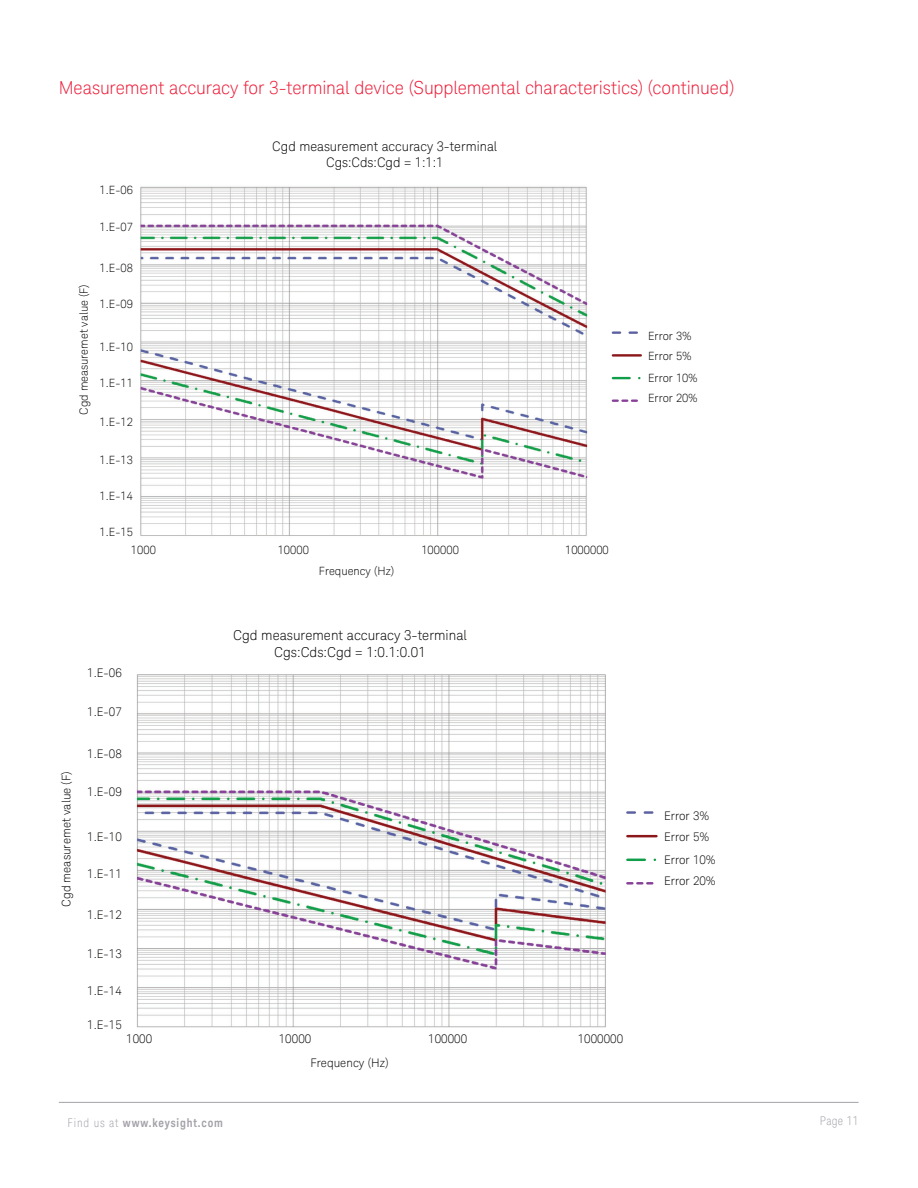
<style>
.page{position:relative;width:918px;height:1188px;background:#fff}
.page>*{position:absolute;margin:0;border:0;box-sizing:border-box;transform-origin:0 0}
.K_Heading_2{font:300 18px "Keysight Sans";letter-spacing:-.005em;color:#ed1a36}
.t1{font:300 13.8px/16.6px "Keysight Sans";color:#050504;text-align:center}
.t2{font:300 13.35px/15.9px "Keysight Sans";color:#040503;text-align:center}
.t3{font:300 12px/20.4px "Keysight Sans";color:#050504}
.t4{font:700 12px "Keysight Sans Condensed";letter-spacing:.07em;color:#a4a1a9}
.t5{font:300 condensed 12px "Keysight Sans";letter-spacing:.03em;color:#a4a1a9}
.t6{font:300 11.55px/19.6px "Keysight Sans";color:#040503}
.s1{font-family:"Keysight Sans";font-weight:300;font-stretch:condensed}
</style>
<div class="page">
<hr style="left:59px;top:1102px;width:800px;height:1px;background:#a4a1a9">
<svg style="left:613px;top:331px;width:25px;height:3px"></svg>
<hr style="left:613px;top:354px;width:28px;height:3px;background:#8b171a">
<svg style="left:613px;top:377px;width:28px;height:2px"></svg>
<svg style="left:613px;top:400px;width:25px;height:2px"></svg>
<img style="left:140px;top:186px;width:448px;height:350px">
<img style="left:136px;top:674px;width:470px;height:354px">
<svg style="left:627px;top:811px;width:27px;height:3px"></svg>
<hr style="left:627px;top:835px;width:29px;height:2px;background:#8b171a">
<svg style="left:627px;top:859px;width:29px;height:2px"></svg>
<svg style="left:627px;top:882px;width:27px;height:3px"></svg>
<p class="K_Heading_2" style="left:59px;top:77px;width:677px">Measurement accuracy for 3-terminal device (Supplemental characteristics) (continued)</p>
<p class="t6" style="left:100px;top:180px;width:35px">1.E-06</p>
<p class="t6" style="left:100px;top:218px;width:35px">1.E-07</p>
<p class="t2" style="left:272px;top:138px;width:226px">Cgd measurement accuracy 3-terminal<br>Cgs:Cds:Cgd = 1:1:1</p>
<p class="t6" style="left:74px;top:415px;width:132px;rotate:-90deg">Cgd measuremet value (F)</p>
<p class="t6" style="left:100px;top:258px;width:35px">1.E-08</p>
<p class="t6" style="left:100px;top:294px;width:35px">1.E-09</p>
<p class="t6" style="left:100px;top:337px;width:35px">1.E-10</p>
<p class="t6" style="left:100px;top:373px;width:35px">1.E-11</p>
<p class="t6" style="left:100px;top:412px;width:35px">1.E-12</p>
<p class="t6" style="left:100px;top:450px;width:35px">1.E-13</p>
<p class="t6" style="left:100px;top:486px;width:35px">1.E-14</p>
<p class="t6" style="left:100px;top:522px;width:35px">1.E-15</p>
<p class="t6" style="left:131px;top:540px;width:27px">1000</p>
<p class="t6" style="left:278px;top:540px;width:33px">10000</p>
<p class="t6" style="left:421px;top:540px;width:39px">100000</p>
<p class="t6" style="left:565px;top:540px;width:45px">1000000</p>
<p class="t6" style="left:319px;top:561px;width:77px">Frequency (Hz)</p>
<p class="t1" style="left:233px;top:627px;width:235px">Cgd measurement accuracy 3-terminal<br>Cgs:Cds:Cgd = 1:0.1:0.01</p>
<p class="t3" style="left:87px;top:663px;width:36px">1.E-06</p>
<p class="t3" style="left:87px;top:702px;width:36px">1.E-07</p>
<p class="t3" style="left:56px;top:907px;width:137px;rotate:-90deg">Cgd measuremet value (F)</p>
<p class="t3" style="left:87px;top:744px;width:36px">1.E-08</p>
<p class="t3" style="left:87px;top:781px;width:36px">1.E-09</p>
<p class="t3" style="left:87px;top:826px;width:36px">1.E-10</p>
<p class="t3" style="left:87px;top:864px;width:36px">1.E-11</p>
<p class="t3" style="left:87px;top:904px;width:36px">1.E-12</p>
<p class="t3" style="left:87px;top:943px;width:36px">1.E-13</p>
<p class="t3" style="left:87px;top:981px;width:36px">1.E-14</p>
<p class="t3" style="left:87px;top:1015px;width:36px">1.E-15</p>
<p class="t3" style="left:126px;top:1028px;width:28px">1000</p>
<p class="t3" style="left:279px;top:1028px;width:34px">10000</p>
<p class="t3" style="left:428px;top:1028px;width:41px">100000</p>
<p class="t3" style="left:578px;top:1028px;width:47px">1000000</p>
<p class="t3" style="left:310px;top:1053px;width:80px">Frequency (Hz)</p>
<p class="t6" style="left:648px;top:326px;width:45px">Error 3%<br>Error 5%</p>
<p class="t6" style="left:648px;top:368px;width:51px">Error 10%<br>Error 20%</p>
<p class="t3" style="left:664px;top:806px;width:47px">Error 3%<br>Error 5%</p>
<p class="t3" style="left:664px;top:850px;width:53px">Error 10%<br>Error 20%</p>
<p class="t4" style="left:68px;top:1115px;width:157px"><span class="s1">Find us at</span> www.keysight.com</p>
<p class="t5" style="left:820px;top:1113px;width:40px">Page 11</p>
</div>
